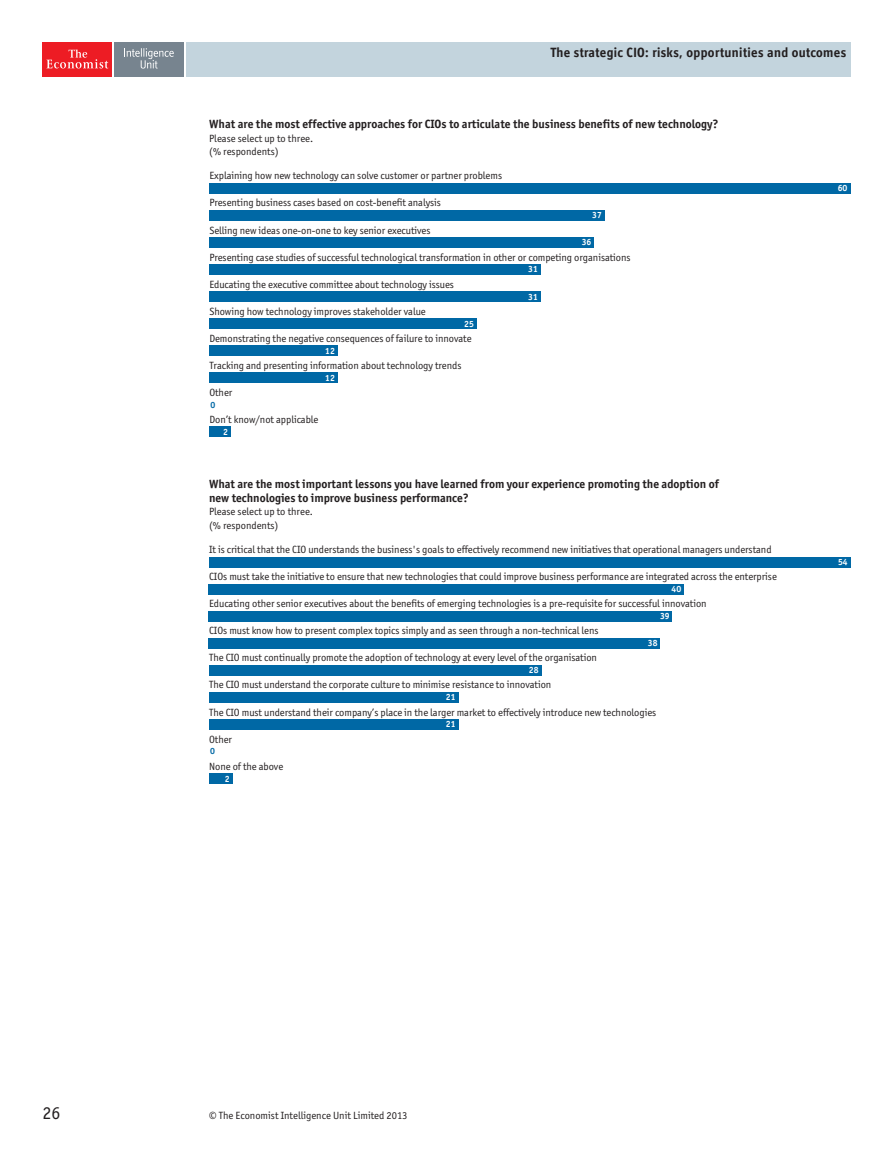
<style>
.page{position:relative;width:893px;height:1149px;background:#fff}
.page>*{position:absolute;margin:0;border:0;box-sizing:border-box;transform-origin:0 0}
.t1{font:18px "Officina San ITC";color:#231f20}
.t2{font:700 13.5px "Officina Display";letter-spacing:.03em;color:#231f20}
.t3{font:700 12px/13.5px "Officina San ITC";color:#231f20}
.t4{font:10.5px/13.5px "Officina San ITC";letter-spacing:-.005em;color:#231f20}
.t5{font:700 9px "Officina San ITC";color:#fff}
.t6{font:700 9px "Officina San ITC";color:#0068a5}
</style>
<div class="page">
<div style="left:43px;top:43px;width:69px;height:34px;background:#ed1c24"></div>
<svg style="left:46px;top:49px;width:62px;height:19px"></svg>
<div style="left:114px;top:43px;width:70px;height:34px;background:#77848f"></div>
<svg style="left:124px;top:48px;width:50px;height:21px"></svg>
<div style="left:186px;top:43px;width:664px;height:34px;background:#c3d4dd"></div>
<div style="left:209px;top:183px;width:641px;height:11px;background:#0068a5"></div>
<div style="left:209px;top:210px;width:395px;height:11px;background:#0068a5"></div>
<div style="left:209px;top:237px;width:385px;height:11px;background:#0068a5"></div>
<div style="left:209px;top:264px;width:331px;height:11px;background:#0068a5"></div>
<div style="left:209px;top:291px;width:331px;height:11px;background:#0068a5"></div>
<div style="left:209px;top:318px;width:267px;height:11px;background:#0068a5"></div>
<div style="left:209px;top:345px;width:128px;height:11px;background:#0068a5"></div>
<div style="left:209px;top:372px;width:128px;height:11px;background:#0068a5"></div>
<div style="left:209px;top:426px;width:21px;height:11px;background:#0068a5"></div>
<div style="left:209px;top:556px;width:641px;height:11px;background:#0068a5"></div>
<div style="left:209px;top:583px;width:475px;height:11px;background:#0068a5"></div>
<div style="left:209px;top:610px;width:463px;height:11px;background:#0068a5"></div>
<div style="left:209px;top:638px;width:451px;height:10px;background:#0068a5"></div>
<div style="left:209px;top:665px;width:332px;height:10px;background:#0068a5"></div>
<div style="left:209px;top:692px;width:249px;height:11px;background:#0068a5"></div>
<div style="left:209px;top:719px;width:249px;height:10px;background:#0068a5"></div>
<div style="left:209px;top:773px;width:24px;height:10px;background:#0068a5"></div>
<p class="t2" style="left:550px;top:46px;width:297px">The strategic CIO: risks, opportunities and outcomes</p>
<p class="t3" style="left:209px;top:118px;width:511px">What are the most effective approaches for CIOs to articulate the business benefits of new technology?</p>
<p class="t4" style="left:209px;top:132px;width:105px">Please select up to three. (% respondents)</p>
<p class="t4" style="left:209px;top:169px;width:294px">Explaining how new technology can solve customer or partner problems</p>
<p class="t4" style="left:209px;top:196px;width:233px">Presenting business cases based on cost-benefit analysis</p>
<p class="t4" style="left:209px;top:223px;width:223px">Selling new ideas one-on-one to key senior executives</p>
<p class="t4" style="left:209px;top:250px;width:423px">Presenting case studies of successful technological transformation in other or competing organisations</p>
<p class="t4" style="left:209px;top:277px;width:246px">Educating the executive committee about technology issues</p>
<p class="t4" style="left:209px;top:304px;width:218px">Showing how technology improves stakeholder value</p>
<p class="t4" style="left:209px;top:331px;width:264px">Demonstrating the negative consequences of failure to innovate</p>
<p class="t4" style="left:209px;top:358px;width:254px">Tracking and presenting information about technology trends</p>
<p class="t4" style="left:209px;top:385px;width:24px">Other</p>
<p class="t4" style="left:209px;top:412px;width:111px">Don’t know/not applicable</p>
<p class="t5" style="left:592px;top:211px;width:11px">37</p>
<p class="t5" style="left:582px;top:238px;width:11px">36</p>
<p class="t5" style="left:528px;top:265px;width:11px">31</p>
<p class="t5" style="left:528px;top:292px;width:11px">31</p>
<p class="t5" style="left:464px;top:319px;width:11px">25</p>
<p class="t5" style="left:325px;top:346px;width:11px">12</p>
<p class="t5" style="left:325px;top:373px;width:11px">12</p>
<p class="t6" style="left:210px;top:400px;width:6px">0</p>
<p class="t5" style="left:223px;top:427px;width:6px">2</p>
<p class="t3" style="left:209px;top:478px;width:511px">What are the most important lessons you have learned from your experience promoting the adoption of new technologies to improve business performance?</p>
<p class="t4" style="left:209px;top:505px;width:105px">Please select up to three. (% respondents)</p>
<p class="t4" style="left:209px;top:543px;width:564px">It is critical that the CIO understands the business's goals to effectively recommend new initiatives that operational managers understand</p>
<p class="t4" style="left:209px;top:570px;width:569px">CIOs must take the initiative to ensure that new technologies that could improve business performance are integrated across the enterprise</p>
<p class="t4" style="left:209px;top:597px;width:499px">Educating other senior executives about the benefits of emerging technologies is a pre-requisite for successful innovation</p>
<p class="t4" style="left:209px;top:624px;width:391px">CIOs must know how to present complex topics simply and as seen through a non-technical lens</p>
<p class="t4" style="left:209px;top:651px;width:389px">The CIO must continually promote the adoption of technology at every level of the organisation</p>
<p class="t4" style="left:209px;top:678px;width:344px">The CIO must understand the corporate culture to minimise resistance to innovation</p>
<p class="t4" style="left:209px;top:705px;width:449px">The CIO must understand their company’s place in the larger market to effectively introduce new technologies</p>
<p class="t4" style="left:209px;top:732px;width:24px">Other</p>
<p class="t4" style="left:209px;top:759px;width:76px">None of the above</p>
<p class="t5" style="left:671px;top:585px;width:11px">40</p>
<p class="t5" style="left:660px;top:612px;width:11px">39</p>
<p class="t5" style="left:648px;top:639px;width:11px">38</p>
<p class="t5" style="left:529px;top:666px;width:11px">28</p>
<p class="t5" style="left:446px;top:693px;width:11px">21</p>
<p class="t5" style="left:446px;top:720px;width:11px">21</p>
<p class="t6" style="left:210px;top:747px;width:6px">0</p>
<p class="t5" style="left:225px;top:774px;width:6px">2</p>
<p class="t5" style="left:838px;top:184px;width:11px">60</p>
<p class="t5" style="left:838px;top:558px;width:11px">54</p>
<h1 class="t1" style="left:43px;top:1103px;width:19px">26</h1>
<p class="t4" style="left:209px;top:1108px;width:200px">© The Economist Intelligence Unit Limited 2013</p>
</div>
